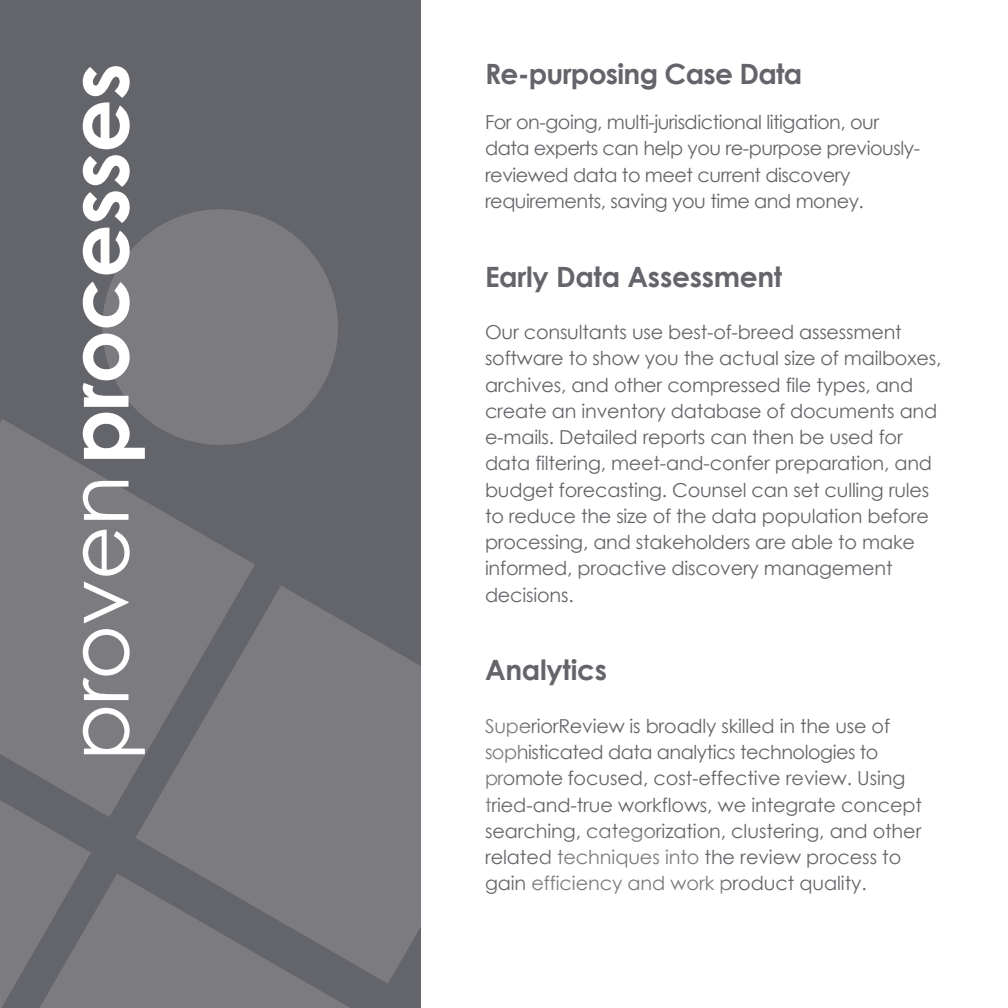
<style>
.page{position:relative;width:1008px;height:1008px;background:#fff}
.page>*{position:absolute;margin:0;border:0;box-sizing:border-box;transform-origin:0 0}
.t1{font:700 84px "Century Gothic";letter-spacing:-.01em;color:#fff}
.t2{font:700 28px "Century Gothic";letter-spacing:-.01em;color:#64656a}
.t3{font:19.25px/26.2px "Century Gothic";letter-spacing:-.01em;color:#64656a}
.t4{font:19.25px/26.2px "Century Gothic";letter-spacing:-.005em;color:#64666a}
.s1{font-weight:400}
.s2{color:#64656a}
</style>
<div class="page">
<div style="left:0;top:0;width:421px;height:1008px;background:#64656a"></div>
<svg style="left:102px;top:209px;width:236px;height:231px;fill:#7b7b80"></svg>
<svg style="left:0;top:419px;width:255px;height:398px;fill:#7b7b80"></svg>
<svg style="left:91px;top:874px;width:259px;height:134px;background:#78787d"></svg>
<svg style="left:0;top:707px;width:91px;height:301px"></svg>
<svg style="left:135px;top:585px;width:286px;height:399px;fill:#7b7b80"></svg>
<h1 class="t1" style="left:34px;top:761px;width:699px;rotate:-90deg"><span class="s1">proven</span>processes</h1>
<h2 class="t2" style="left:485px;top:53px;width:319px">Re-purposing Case Data</h2>
<p class="t3" style="left:485px;top:109px;width:437px">For on-going, multi-jurisdictional litigation, our data experts can help you re-purpose previously&shy;reviewed data to meet current discovery requirements, saving you time and money.</p>
<h2 class="t2" style="left:485px;top:255px;width:299px">Early Data Assessment</h2>
<p class="t3" style="left:485px;top:319px;width:458px">Our consultants use best-of-breed assessment software to show you the actual size of mailboxes, archives, and other compressed file types, and create an inventory database of documents and e-mails. Detailed reports can then be used for data filtering, meet-and-confer preparation, and budget forecasting. Counsel can set culling rules to reduce the size of the data population before processing, and stakeholders are able to make informed, proactive discovery management decisions.</p>
<h2 class="t2" style="left:485px;top:649px;width:124px">Analytics</h2>
<p class="t4" style="left:485px;top:712px;width:439px">SuperiorReview is broadly skilled in the use of sophisticated data analytics technologies to promote focused, cost-effective review. Using tried-and-true workflows, we integrate concept searching, categorization, clustering, and other related techniques into the review process to gain efficiency and work product quality<span class="s2">.</span></p>
</div>
